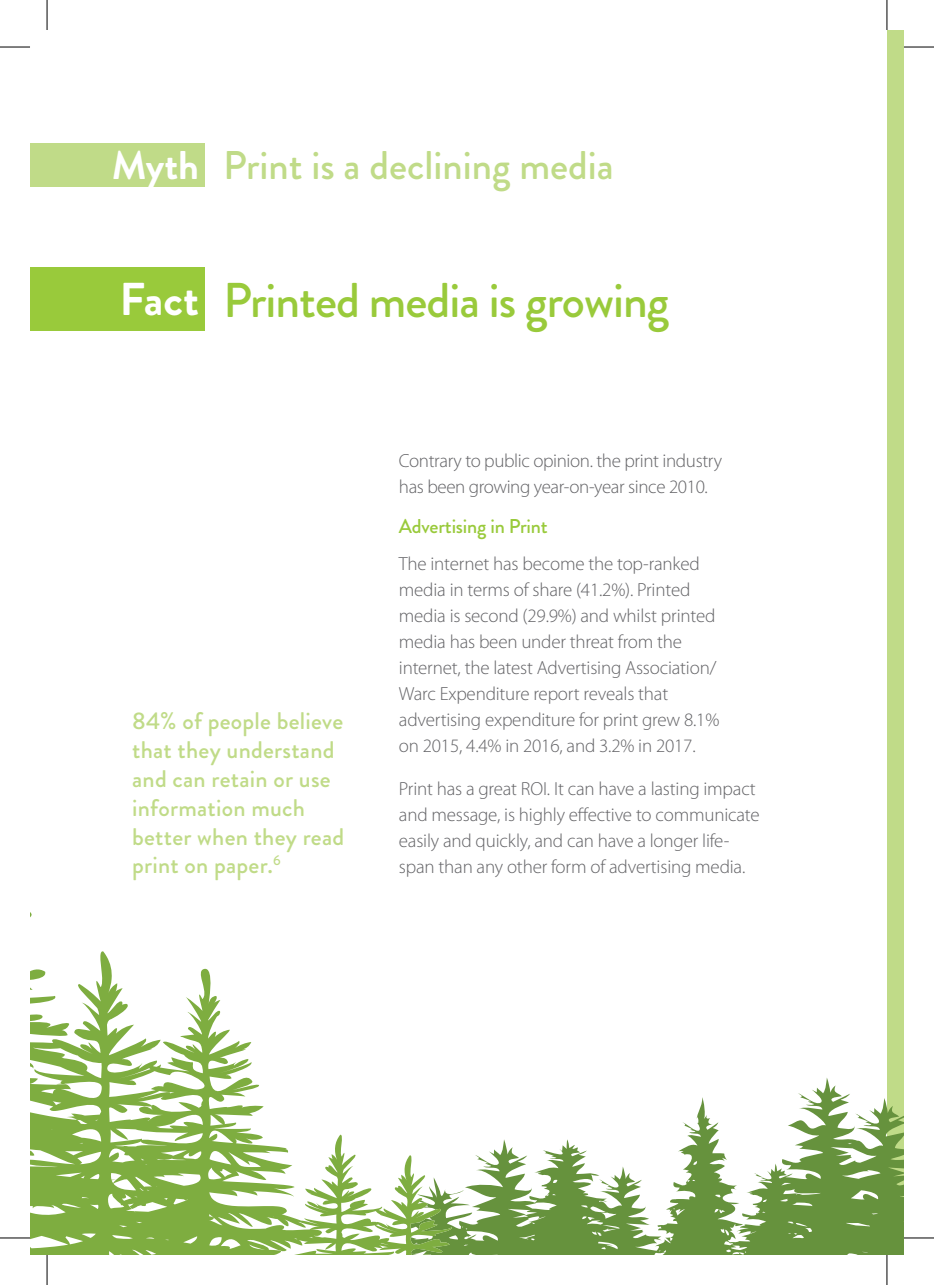
<style>
.page{position:relative;width:934px;height:1285px;background:#fff}
.page>*{position:absolute;margin:0;border:0;box-sizing:border-box;transform-origin:0 0}
.t1{font:500 48.8px "Brandon Grotesque";letter-spacing:-.02em;color:#99ca3b}
.t2{font:700 46px "Brandon Grotesque";color:#fff}
.t3{font:500 40px "Brandon Grotesque";color:#c0db88}
.t4{font:700 40px "Brandon Grotesque";color:#fff}
.t5{font:500 24px/28.8px "Brandon Grotesque";letter-spacing:.01em;color:#c0db88}
.t6{font:500 20px "Brandon Grotesque";letter-spacing:-.01em;color:#99ca3b}
.t7{font:300 19px/26px "Myriad Pro";letter-spacing:-.01em;color:#636366}
</style>
<div class="page">
<div style="left:886px;top:30px;width:17px;height:1225px;background:#c0db88"></div>
<div style="left:30px;top:143px;width:175px;height:43px;background:#c0db88"></div>
<div style="left:30px;top:267px;width:175px;height:64px;background:#99ca3b"></div>
<svg style="left:458px;top:1077px;width:445px;height:178px"></svg>
<svg style="left:30px;top:912px;width:428px;height:343px"></svg>
<hr style="left:0;top:47px;width:30px;height:1px;background:#000">
<hr style="left:903px;top:47px;width:30px;height:1px;background:#000">
<hr style="left:0;top:1237px;width:30px;height:1px;background:#000">
<hr style="left:903px;top:1237px;width:30px;height:1px;background:#000">
<hr style="left:47px;top:0;width:1px;height:30px;background:#000">
<hr style="left:47px;top:1255px;width:1px;height:30px;background:#000">
<hr style="left:886px;top:0;width:1px;height:30px;background:#000">
<hr style="left:886px;top:1255px;width:1px;height:30px;background:#000">
<h3 class="t4" style="left:112px;top:137px;width:89px">Myth</h3>
<h3 class="t3" style="left:223px;top:138px;width:392px">Print is a declining media</h3>
<h2 class="t2" style="left:120px;top:267px;width:81px">Fact</h2>
<h1 class="t1" style="left:223px;top:266px;width:447px">Printed media is growing</h1>
<p class="t5" style="left:132px;top:707px;width:213px">84% of people believe that they understand and can retain or use information much better when they read print on paper.<sup>6</sup></p>
<p class="t7" style="left:399px;top:448px;width:324px">Contrary to public opinion. the print industry has been growing year-on-year since 2010.</p>
<p class="t6" style="left:399px;top:512px;width:150px">Advertising in Print</p>
<p class="t7" style="left:399px;top:551px;width:322px">The internet has become the top-ranked media in terms of share (41.2%). Printed media is second (29.9%) and whilst printed media has been under threat from the internet, the latest Advertising Association/ Warc Expenditure report reveals that advertising expenditure for print grew 8.1% on 2015, 4.4% in 2016, and 3.2% in 2017.</p>
<p class="t7" style="left:399px;top:776px;width:362px">Print has a great ROI. It can have a lasting impact and message, is highly effective to communicate easily and quickly, and can have a longer life&shy;span than any other form of advertising media.</p>
</div>
